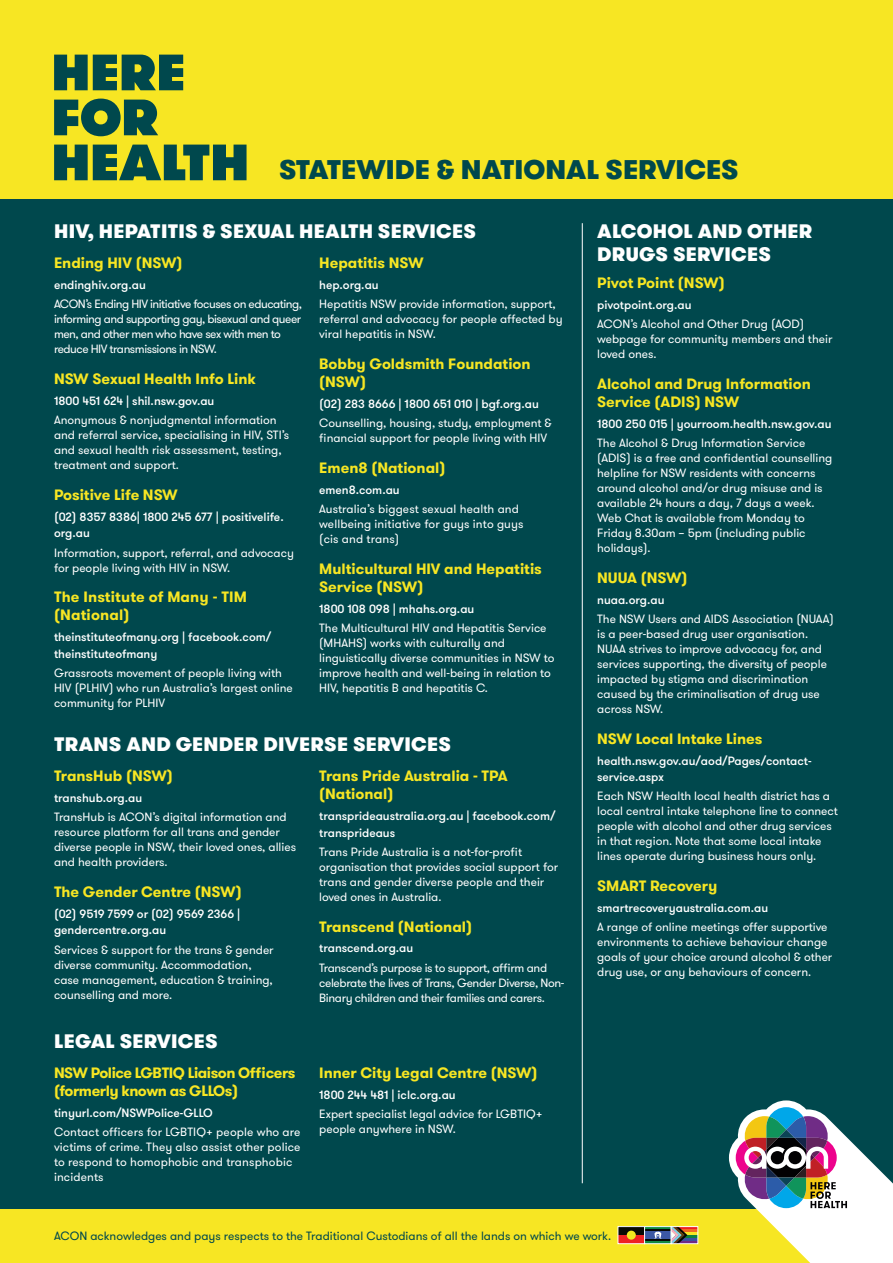
<style>
.page{position:relative;width:893px;height:1263px;background:#f7e623}
.page>*{position:absolute;margin:0;border:0;box-sizing:border-box;transform-origin:0 0}
.t1{font:800 51px/45px "GT Walsheim";letter-spacing:-.01em;color:#00484d}
.t2{font:900 27px "GT Walsheim";color:#00484d}
.t3{font:900 19.5px/23.4px "GT Walsheim";letter-spacing:.015em;color:#fff}
.t4{font:700 15px/18px "GT Walsheim";color:#f7e623}
.t5{font:700 15px/18px "GT Walsheim";letter-spacing:-.03em;color:#f7e623}
.t6{font:12px/15px "GT Walsheim";color:#fff}
.t7{font:500 12px/16.5px "GT Walsheim";color:#fff}
.t8{font:12px/15px "GT Walsheim";letter-spacing:-.04em;color:#fff}
.t9{font:12px/15px "GT Walsheim";letter-spacing:-.03em;color:#fff}
.t10{font:12px "GT Walsheim";color:#00484d}
</style>
<div class="page">
<div style="left:0;top:200px;width:893px;height:1009px;background:#00484d"></div>
<hr style="left:582px;top:223px;width:1px;height:960px;background:#fff">
<svg style="left:729px;top:1100px;width:164px;height:163px"></svg>
<div style="left:618px;top:1235px;width:27px;height:9px;background:#ee2123"></div>
<div style="left:618px;top:1226px;width:27px;height:9px;background:#070904"></div>
<div style="left:627px;top:1230px;width:9px;height:10px;background:#f0e81f;border-radius:50%"></div>
<div style="left:617px;top:1226px;width:28px;height:18px;border:1px solid #fff"></div>
<hr style="left:645px;top:1226px;width:26px;height:4px;background:#118943">
<hr style="left:645px;top:1240px;width:26px;height:4px;background:#118943">
<div style="left:645px;top:1230px;width:26px;height:10px;background:#3c58a4"></div>
<hr style="left:645px;top:1229px;width:26px;height:2px;background:#070904">
<hr style="left:645px;top:1239px;width:26px;height:2px;background:#070904">
<svg style="left:654px;top:1231px;width:8px;height:8px"></svg>
<div style="left:644px;top:1226px;width:28px;height:18px;border:1px solid #fff"></div>
<hr style="left:671px;top:1226px;width:27px;height:3px;background:#ee2123">
<hr style="left:671px;top:1229px;width:27px;height:3px;background:#f36a21">
<hr style="left:671px;top:1235px;width:27px;height:3px;background:#0e813f">
<hr style="left:671px;top:1238px;width:27px;height:3px;background:#3c50a2">
<hr style="left:671px;top:1241px;width:27px;height:3px;background:#702c86">
<svg style="left:673px;top:1228px;width:14px;height:14px"></svg>
<div style="left:671px;top:1226px;width:27px;height:18px;border:1px solid #fff"></div>
<h1 class="t1" style="left:51px;top:50px;width:200px">HERE<br>FOR<br>HEALTH</h1>
<h2 class="t2" style="left:279px;top:151px;width:461px">STATEWIDE &amp; NATIONAL SERVICES</h2>
<h3 class="t3" style="left:54px;top:219px;width:423px">HIV, HEPATITIS &amp; SEXUAL HEALTH SERVICES</h3>
<p class="t4" style="left:54px;top:254px;width:130px">Ending HIV (NSW)</p>
<p class="t7" style="left:54px;top:277px;width:93px">endinghiv.org.au</p>
<p class="t8" style="left:54px;top:297px;width:250px">ACON’s Ending HIV initiative focuses on educating, informing and supporting gay, bisexual and queer men, and other men who have sex with men to reduce HIV transmissions in NSW.</p>
<p class="t4" style="left:54px;top:370px;width:203px">NSW Sexual Health Info Link</p>
<p class="t7" style="left:54px;top:393px;width:162px">1800 451 624 | shil.nsw.gov.au</p>
<p class="t6" style="left:54px;top:413px;width:237px">Anonymous &amp; nonjudgmental information and referral service, specialising in HIV, STI’s and sexual health risk assessment, testing, treatment and support.</p>
<p class="t4" style="left:54px;top:486px;width:125px">Positive Life NSW</p>
<p class="t7" style="left:54px;top:509px;width:231px">(02) 8357 8386| 1800 245 677 | positivelife. org.au</p>
<p class="t6" style="left:54px;top:545px;width:241px">Information, support, referral, and advocacy for people living with HIV in NSW.</p>
<p class="t4" style="left:54px;top:588px;width:194px">The Institute of Many - TIM (National)</p>
<p class="t7" style="left:54px;top:629px;width:219px">theinstituteofmany.org | facebook.com/ theinstituteofmany</p>
<p class="t6" style="left:54px;top:665px;width:240px">Grassroots movement of people living with<br>HIV (PLHIV) who run Australia’s largest online community for PLHIV</p>
<p class="t4" style="left:319px;top:254px;width:106px">Hepatitis NSW</p>
<p class="t7" style="left:319px;top:277px;width:61px">hep.org.au</p>
<p class="t6" style="left:319px;top:297px;width:245px">Hepatitis NSW provide information, support, referral and advocacy for people affected by viral hepatitis in NSW.</p>
<p class="t4" style="left:319px;top:355px;width:213px">Bobby Goldsmith Foundation (NSW)</p>
<p class="t7" style="left:319px;top:396px;width:221px">(02) 283 8666 | 1800 651 010 | bgf.org.au</p>
<p class="t6" style="left:319px;top:416px;width:234px">Counselling, housing, study, employment &amp; financial support for people living with HIV</p>
<p class="t4" style="left:319px;top:459px;width:128px">Emen8 (National)</p>
<p class="t7" style="left:319px;top:482px;width:82px">emen8.com.au</p>
<p class="t6" style="left:319px;top:502px;width:206px">Australia’s biggest sexual health and wellbeing initiative for guys into guys (cis and trans)</p>
<p class="t4" style="left:319px;top:560px;width:224px">Multicultural HIV and Hepatitis<br>Service (NSW)</p>
<p class="t7" style="left:319px;top:600px;width:157px">1800 108 098 | mhahs.org.au</p>
<p class="t6" style="left:319px;top:620px;width:237px">The Multicultural HIV and Hepatitis Service (MHAHS) works with culturally and linguistically diverse communities in NSW to improve health and well-being in relation to HIV, hepatitis B and hepatitis C.</p>
<h3 class="t3" style="left:54px;top:732px;width:398px">TRANS AND GENDER DIVERSE SERVICES</h3>
<p class="t4" style="left:54px;top:767px;width:120px">TransHub (NSW)</p>
<p class="t7" style="left:54px;top:790px;width:90px">transhub.org.au</p>
<p class="t6" style="left:54px;top:810px;width:244px">TransHub is ACON’s digital information and resource platform for all trans and gender diverse people in NSW, their loved ones, allies and health providers.</p>
<p class="t4" style="left:54px;top:883px;width:189px">The Gender Centre (NSW)</p>
<p class="t7" style="left:54px;top:906px;width:188px">(02) 9519 7599 or (02) 9569 2366 | gendercentre.org.au</p>
<p class="t6" style="left:54px;top:942px;width:221px">Services &amp; support for the trans &amp; gender diverse community. Accommodation, case management, education &amp; training, counselling and more.</p>
<h3 class="t3" style="left:54px;top:1029px;width:165px">LEGAL SERVICES</h3>
<p class="t5" style="left:54px;top:1064px;width:243px">NSW Police LGBTIQ Liaison Officers (formerly known as GLLOs)</p>
<p class="t7" style="left:54px;top:1105px;width:160px">tinyurl.com/NSWPolice-GLLO</p>
<p class="t6" style="left:54px;top:1125px;width:248px">Contact officers for LGBTIQ+ people who are victims of crime. They also assist other police to respond to homophobic and transphobic incidents</p>
<p class="t4" style="left:319px;top:767px;width:190px">Trans Pride Australia - TPA (National)</p>
<p class="t7" style="left:319px;top:808px;width:238px">transprideaustralia.org.au | facebook.com/ transprideaus</p>
<p class="t6" style="left:319px;top:844px;width:240px">Trans Pride Australia is a not-for-profit organisation that provides social support for trans and gender diverse people and their loved ones in Australia.</p>
<p class="t4" style="left:319px;top:917px;width:154px">Transcend (National)</p>
<p class="t7" style="left:319px;top:940px;width:96px">transcend.org.au</p>
<p class="t9" style="left:319px;top:960px;width:247px">Transcend’s purpose is to support, affirm and celebrate the lives of Trans, Gender Diverse, Non-<br>Binary children and their families and carers.</p>
<p class="t4" style="left:319px;top:1064px;width:220px">Inner City Legal Centre (NSW)</p>
<p class="t7" style="left:319px;top:1087px;width:138px">1800 244 481 | iclc.org.au</p>
<p class="t6" style="left:319px;top:1107px;width:225px">Expert specialist legal advice for LGBTIQ+ people anywhere in NSW.</p>
<h3 class="t3" style="left:597px;top:219px;width:217px">ALCOHOL AND OTHER<br>DRUGS SERVICES</h3>
<p class="t4" style="left:597px;top:274px;width:129px">Pivot Point (NSW)</p>
<p class="t7" style="left:597px;top:297px;width:96px">pivotpoint.org.au</p>
<p class="t6" style="left:597px;top:317px;width:237px">ACON’s Alcohol and Other Drug (AOD) webpage for community members and their loved ones.</p>
<p class="t4" style="left:597px;top:375px;width:215px">Alcohol and Drug Information<br>Service (ADIS) NSW</p>
<p class="t7" style="left:597px;top:416px;width:236px">1800 250 015 | yourroom.health.nsw.gov.au</p>
<p class="t6" style="left:597px;top:436px;width:237px">The Alcohol &amp; Drug Information Service (ADIS) is a free and confidential counselling helpline for NSW residents with concerns around alcohol and/or drug misuse and is available 24 hours a day, 7 days a week.<br>Web Chat is available from Monday to Friday 8.30am – 5pm (including public holidays).</p>
<p class="t4" style="left:597px;top:569px;width:92px">NUUA (NSW)</p>
<p class="t7" style="left:597px;top:592px;width:69px">nuaa.org.au</p>
<p class="t6" style="left:597px;top:612px;width:238px">The NSW Users and AIDS Association (NUAA) is a peer-based drug user organisation.<br>NUAA strives to improve advocacy for, and services supporting, the diversity of people impacted by stigma and discrimination caused by the criminalisation of drug use across NSW.</p>
<p class="t4" style="left:597px;top:730px;width:167px">NSW Local Intake Lines</p>
<p class="t7" style="left:597px;top:752px;width:216px">health.nsw.gov.au/aod/Pages/contact&shy;service.aspx</p>
<p class="t6" style="left:597px;top:789px;width:242px">Each NSW Health local health district has a local central intake telephone line to connect people with alcohol and other drug services in that region. Note that some local intake lines operate during business hours only.</p>
<p class="t4" style="left:597px;top:877px;width:122px">SMART Recovery</p>
<p class="t7" style="left:597px;top:900px;width:173px">smartrecoveryaustralia.com.au</p>
<p class="t6" style="left:597px;top:920px;width:237px">A range of online meetings offer supportive environments to achieve behaviour change goals of your choice around alcohol &amp; other drug use, or any behaviours of concern.</p>
<p class="t10" style="left:54px;top:1229px;width:559px">ACON acknowledges and pays respects to the Traditional Custodians of all the lands on which we work.</p>
</div>
